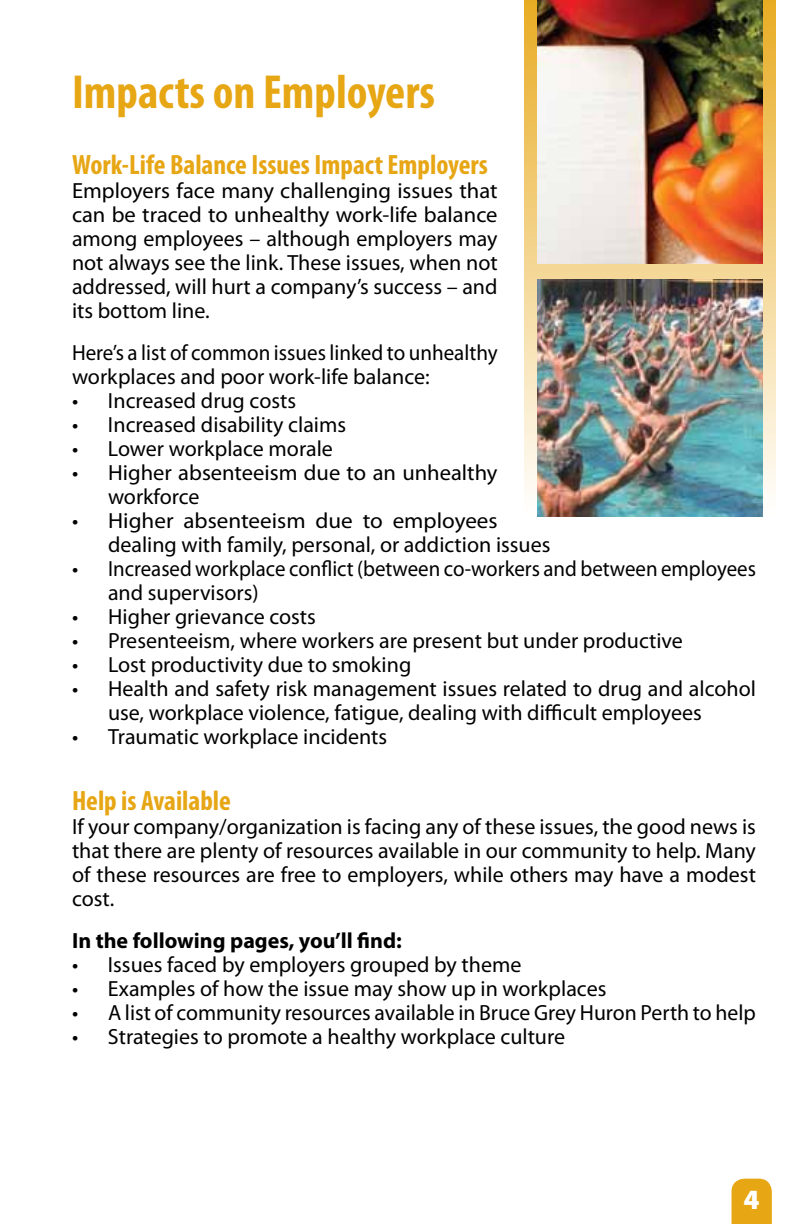
<style>
.page{position:relative;width:792px;height:1224px;background:#fff}
.page>*{position:absolute;margin:0;border:0;box-sizing:border-box;transform-origin:0 0}
.t1{font:700 condensed 48px "Myriad Pro";color:#e7a614}
.t2{font:700 condensed 28px "Myriad Pro";color:#e7a614}
.t3{font:900 28px "Myriad Pro";color:#fff}
.t4{font:22px/24px "Myriad Pro";color:#000}
.t5{font:22px/24px "Myriad Pro";color:#000;scale:.96 1}
.t6{font:700 22px "Myriad Pro";color:#000}
</style>
<div class="page">
<div style="left:732px;top:1179px;width:40px;height:45px;background:#e7a614"></div>
<svg style="left:525px;top:0;width:251px;height:517px;background:#f3d695"></svg>
<img style="left:538px;top:0;width:225px;height:264px">
<img style="left:538px;top:279px;width:225px;height:238px">
<h1 class="t1" style="left:72px;top:62px;width:365px">Impacts on Employers</h1>
<p class="t2" style="left:72px;top:147px;width:417px">Work-Life Balance Issues Impact Employers</p>
<p class="t4" style="left:72px;top:178px;width:427px;text-align:justify">Employers face many challenging issues that can be traced to unhealthy work-life balance among employees – although employers may not always see the link. These issues, when not addressed, will hurt a company’s success – and its bottom line.</p>
<p class="t5" style="left:72px;top:340px;width:445px">Here’s a list of common issues linked to unhealthy workplaces and poor work-life balance:</p>
<p class="t4" style="left:72px;top:388px;width:226px">• I ncreased drug costs</p>
<p class="t4" style="left:72px;top:412px;width:276px">• I ncreased disability claims</p>
<p class="t4" style="left:72px;top:436px;width:262px">• Lower workplace morale</p>
<p class="t4" style="left:108px;top:460px;width:391px;text-indent:-36px">• Higher absenteeism due to an unhealthy workforce</p>
<p class="t4" style="left:108px;top:508px;width:444px;text-indent:-36px">• Higher absenteeism due to employees dealing with family, personal, or addiction issues</p>
<p class="t4" style="left:108px;top:556px;width:649px;text-indent:-36px">• I ncreased workplace conflict (between co-workers and between employees and supervisors)</p>
<p class="t4" style="left:72px;top:604px;width:245px">• Higher grievance costs</p>
<p class="t4" style="left:72px;top:628px;width:612px">• Presenteeism, where workers are present but under productive</p>
<p class="t4" style="left:72px;top:652px;width:341px">• Lost productivity due to smoking</p>
<p class="t4" style="left:108px;top:676px;width:650px;text-indent:-36px">• Health and safety risk management issues related to drug and alcohol use, workplace violence, fatigue, dealing with difficult employees</p>
<p class="t4" style="left:72px;top:724px;width:317px">• Traumatic workplace incidents</p>
<p class="t2" style="left:72px;top:783px;width:160px">Help is Available</p>
<p class="t4" style="left:72px;top:814px;width:686px;text-align:justify">If your company/organization is facing any of these issues, the good news is that there are plenty of resources available in our community to help. Many of these resources are free to employers, while others may have a modest cost.</p>
<p class="t6" style="left:72px;top:926px;width:331px">In the following pages, you’ll find:</p>
<p class="t4" style="left:72px;top:952px;width:451px">• Issues faced by employers grouped by theme</p>
<p class="t4" style="left:72px;top:976px;width:536px">• Examples of how the issue may show up in workplaces</p>
<p class="t4" style="left:72px;top:1000px;width:685px">• A list of community resources available in Bruce Grey Huron Perth to help</p>
<p class="t4" style="left:72px;top:1024px;width:495px">• Strategies to promote a healthy workplace culture</p>
<p class="t3" style="left:744px;top:1184px;width:18px">4</p>
</div>
